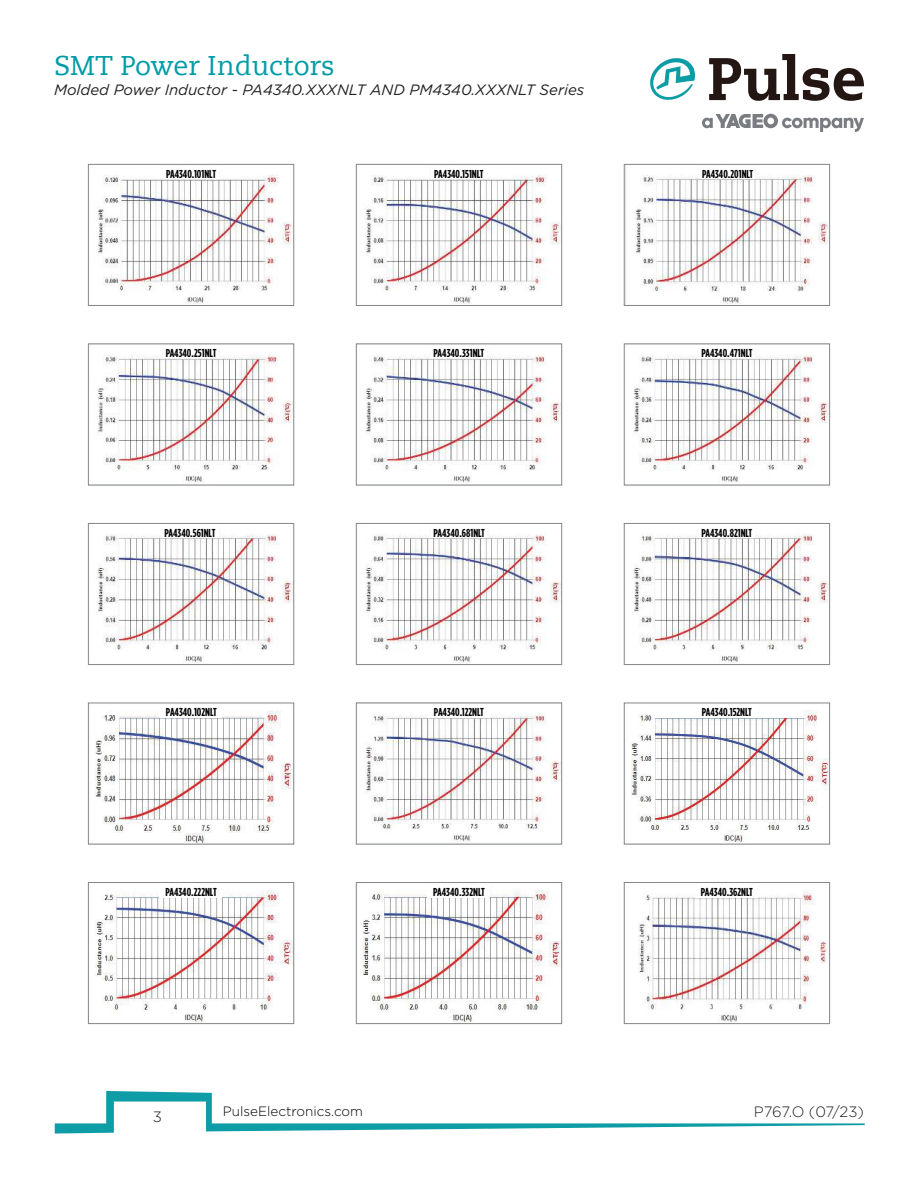
<style>
.page{position:relative;width:918px;height:1188px;background:#fff}
.page>*{position:absolute;margin:0;border:0;box-sizing:border-box;transform-origin:0 0}
.t1{font:27px "Caecilia LT Std";color:#009ca6}
.t2{font:italic 15px "Gotham";color:#221f1f}
.t3{font:300 15px "Gotham";letter-spacing:-.02em;color:#221f1f}
.t4{font:300 13.5px "Gotham";color:#000}
.t5{font:700 11.55px "Gotham Condensed";color:#010102}
</style>
<div class="page">
<svg style="left:702px;top:114px;width:162px;height:18px"></svg>
<svg style="left:709px;top:54px;width:155px;height:47px"></svg>
<svg style="left:650px;top:58px;width:45px;height:42px"></svg>
<svg style="left:55px;top:1091px;width:810px;height:43px"></svg>
<img style="left:97px;top:172px;width:195px;height:132px">
<div style="left:163px;top:167px;width:55px;height:11px;background:#fff"></div>
<div style="left:88px;top:164px;width:206px;height:142px;border:1px solid #858787"></div>
<img style="left:97px;top:350px;width:195px;height:133px">
<div style="left:163px;top:347px;width:55px;height:11px;background:#fff"></div>
<div style="left:88px;top:344px;width:206px;height:141px;border:1px solid #858787"></div>
<img style="left:98px;top:533px;width:194px;height:130px">
<div style="left:163px;top:526px;width:56px;height:11px;background:#fff"></div>
<div style="left:88px;top:523px;width:206px;height:142px;border:1px solid #858787"></div>
<img style="left:95px;top:711px;width:197px;height:131px">
<div style="left:159px;top:706px;width:63px;height:12px;background:#fff"></div>
<div style="left:88px;top:703px;width:206px;height:141px;border:1px solid #858787"></div>
<img style="left:95px;top:890px;width:197px;height:132px">
<div style="left:159px;top:885px;width:63px;height:13px;background:#fff"></div>
<div style="left:88px;top:882px;width:206px;height:142px;border:1px solid #858787"></div>
<img style="left:365px;top:173px;width:195px;height:131px">
<div style="left:431px;top:167px;width:55px;height:11px;background:#fff"></div>
<div style="left:356px;top:164px;width:206px;height:142px;border:1px solid #858787"></div>
<img style="left:366px;top:352px;width:194px;height:131px">
<div style="left:431px;top:347px;width:55px;height:11px;background:#fff"></div>
<div style="left:356px;top:344px;width:206px;height:141px;border:1px solid #858787"></div>
<img style="left:366px;top:534px;width:194px;height:129px">
<div style="left:431px;top:526px;width:56px;height:11px;background:#fff"></div>
<div style="left:356px;top:523px;width:206px;height:142px;border:1px solid #858787"></div>
<img style="left:366px;top:714px;width:194px;height:128px">
<div style="left:427px;top:706px;width:62px;height:12px;background:#fff"></div>
<div style="left:356px;top:703px;width:206px;height:141px;border:1px solid #858787"></div>
<img style="left:362px;top:889px;width:198px;height:133px">
<div style="left:427px;top:885px;width:62px;height:13px;background:#fff"></div>
<div style="left:356px;top:882px;width:206px;height:142px;border:1px solid #858787"></div>
<img style="left:635px;top:172px;width:193px;height:132px">
<div style="left:700px;top:167px;width:55px;height:11px;background:#fff"></div>
<div style="left:624px;top:164px;width:206px;height:142px;border:1px solid #858787"></div>
<img style="left:633px;top:354px;width:195px;height:129px">
<div style="left:699px;top:347px;width:55px;height:11px;background:#fff"></div>
<div style="left:624px;top:344px;width:206px;height:141px;border:1px solid #858787"></div>
<img style="left:634px;top:532px;width:194px;height:131px">
<div style="left:699px;top:526px;width:55px;height:11px;background:#fff"></div>
<div style="left:624px;top:523px;width:206px;height:142px;border:1px solid #858787"></div>
<img style="left:631px;top:710px;width:197px;height:132px">
<div style="left:695px;top:706px;width:62px;height:12px;background:#fff"></div>
<div style="left:624px;top:703px;width:206px;height:141px;border:1px solid #858787"></div>
<img style="left:638px;top:893px;width:190px;height:129px">
<div style="left:695px;top:885px;width:62px;height:12px;background:#fff"></div>
<div style="left:624px;top:882px;width:206px;height:142px;border:1px solid #858787"></div>
<h1 class="t1" style="left:54px;top:50px;width:282px">SMT Power Inductors</h1>
<p class="t2" style="left:54px;top:83px;width:532px">Molded Power Inductor - PA4340.XXXNLT AND PM4340.XXXNLT Series</p>
<p class="t5" style="left:166px;top:168px;width:51px">PA4340.101NLT</p>
<p class="t5" style="left:434px;top:168px;width:51px">PA4340.151NLT</p>
<p class="t5" style="left:702px;top:168px;width:52px">PA4340.201NLT</p>
<p class="t5" style="left:166px;top:348px;width:52px">PA4340.251NLT</p>
<p class="t5" style="left:434px;top:348px;width:52px">PA4340.331NLT</p>
<p class="t5" style="left:701px;top:348px;width:53px">PA4340.471NLT</p>
<p class="t5" style="left:164px;top:527px;width:52px">PA4340.561NLT</p>
<p class="t5" style="left:434px;top:527px;width:53px">PA4340.681NLT</p>
<p class="t5" style="left:701px;top:527px;width:52px">PA4340.821NLT</p>
<p class="t5" style="left:166px;top:707px;width:52px">PA4340.102NLT</p>
<p class="t5" style="left:434px;top:707px;width:52px">PA4340.122NLT</p>
<p class="t5" style="left:702px;top:707px;width:52px">PA4340.152NLT</p>
<p class="t5" style="left:165px;top:886px;width:53px">PA4340.222NLT</p>
<p class="t5" style="left:433px;top:886px;width:53px">PA4340.332NLT</p>
<p class="t5" style="left:701px;top:886px;width:54px">PA4340.362NLT</p>
<p class="t3" style="left:153px;top:1110px;width:11px">3</p>
<p class="t4" style="left:223px;top:1105px;width:142px">PulseElectronics.com</p>
<p class="t3" style="left:754px;top:1105px;width:112px">P767.O (07/23)</p>
</div>
